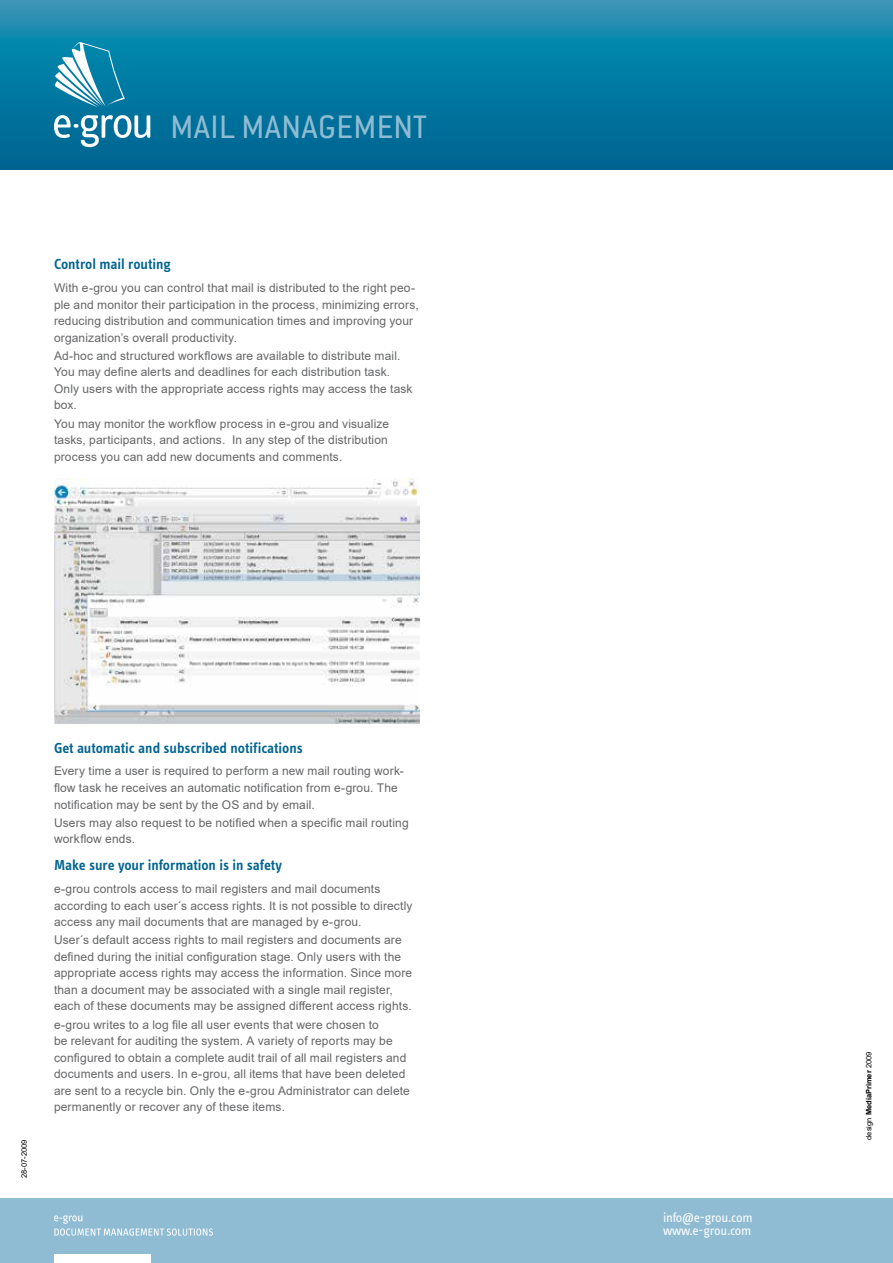
<style>
.page{position:relative;width:893px;height:1263px;background:#fff}
.page>*{position:absolute;margin:0;border:0;box-sizing:border-box;transform-origin:0 0}
.t1{font:35.7px "Conduit ITC Std";letter-spacing:.01em;color:#90bcd3}
.t2{font:600 15px "Info Text";letter-spacing:-.005em;color:#006390}
.t3{font:13.5px/13.5px "Info Text";letter-spacing:-.02em;color:#fff}
.t4{font:12px/16.5px "Arial";letter-spacing:.01em;color:#646567}
.t5{font:700 7.5px "Arial";color:#000}
.t6{font:7.5px "Arial";color:#000}
.s1{font-weight:400}
</style>
<div class="page">
<div style="left:0;top:1198px;width:893px;height:65px;background:#90bcd3"></div>
<svg style="left:0;top:0;width:893px;height:170px;background:#097ba3"></svg>
<div style="left:54px;top:1254px;width:97px;height:9px;background:#fff"></div>
<svg style="left:54px;top:115px;width:96px;height:32px"></svg>
<svg style="left:55px;top:42px;width:70px;height:65px"></svg>
<svg style="left:54px;top:1215px;width:159px;height:20px"></svg>
<img style="left:54px;top:479px;width:366px;height:244px">
<h1 class="t1" style="left:170px;top:105px;width:258px">MAIL MANAGEMENT</h1>
<p class="t2" style="left:54px;top:256px;width:118px">Control mail routing</p>
<p class="t4" style="left:54px;top:280px;width:366px">With e-grou you can control that mail is distributed to the right peo&shy;ple and monitor their participation in the process, minimizing errors, reducing distribution and communication times and improving your organization’s overall productivity.</p>
<p class="t4" style="left:54px;top:347px;width:360px">Ad-hoc and structured workflows are available to distribute mail.<br>You may define alerts and deadlines for each distribution task.<br>Only users with the appropriate access rights may access the task box.</p>
<p class="t4" style="left:54px;top:415px;width:337px;text-align:justify">You may monitor the workflow process in e-grou and visualize tasks, participants, and actions. In any step of the distribution process you can add new documents and comments.</p>
<p class="t6" style="left:19px;top:1178px;width:40px;rotate:-90deg">28-07-2009</p>
<p class="t2" style="left:54px;top:739px;width:250px">Get automatic and subscribed notifications</p>
<p class="t4" style="left:54px;top:763px;width:351px">Every time a user is required to perform a new mail routing work&shy;flow task he receives an automatic notification from e-grou. The notification may be sent by the OS and by email.</p>
<p class="t4" style="left:54px;top:814px;width:356px">Users may also request to be notified when a specific mail routing workflow ends.</p>
<p class="t2" style="left:54px;top:857px;width:230px">Make sure your information is in safety</p>
<p class="t4" style="left:54px;top:880px;width:360px">e-grou controls access to mail registers and mail documents according to each user´s access rights. It is not possible to directly access any mail documents that are managed by e-grou.</p>
<p class="t4" style="left:54px;top:932px;width:360px">User´s default access rights to mail registers and documents are defined during the initial configuration stage. Only users with the appropriate access rights may access the information. Since more than a document may be associated with a single mail register, each of these documents may be assigned different access rights.</p>
<p class="t4" style="left:54px;top:1016px;width:357px">e-grou writes to a log file all user events that were chosen to<br>be relevant for auditing the system. A variety of reports may be configured to obtain a complete audit trail of all mail registers and documents and users. In e-grou, all items that have been deleted are sent to a recycle bin. Only the e-grou Administrator can delete permanently or recover any of these items.</p>
<p class="t3" style="left:663px;top:1211px;width:91px">info@e-grou.com www.e-grou.com</p>
<p class="t5" style="left:864px;top:1140px;width:89px;rotate:-90deg"><span class="s1">design</span> MediaPrimer <span class="s1">2009</span></p>
</div>
